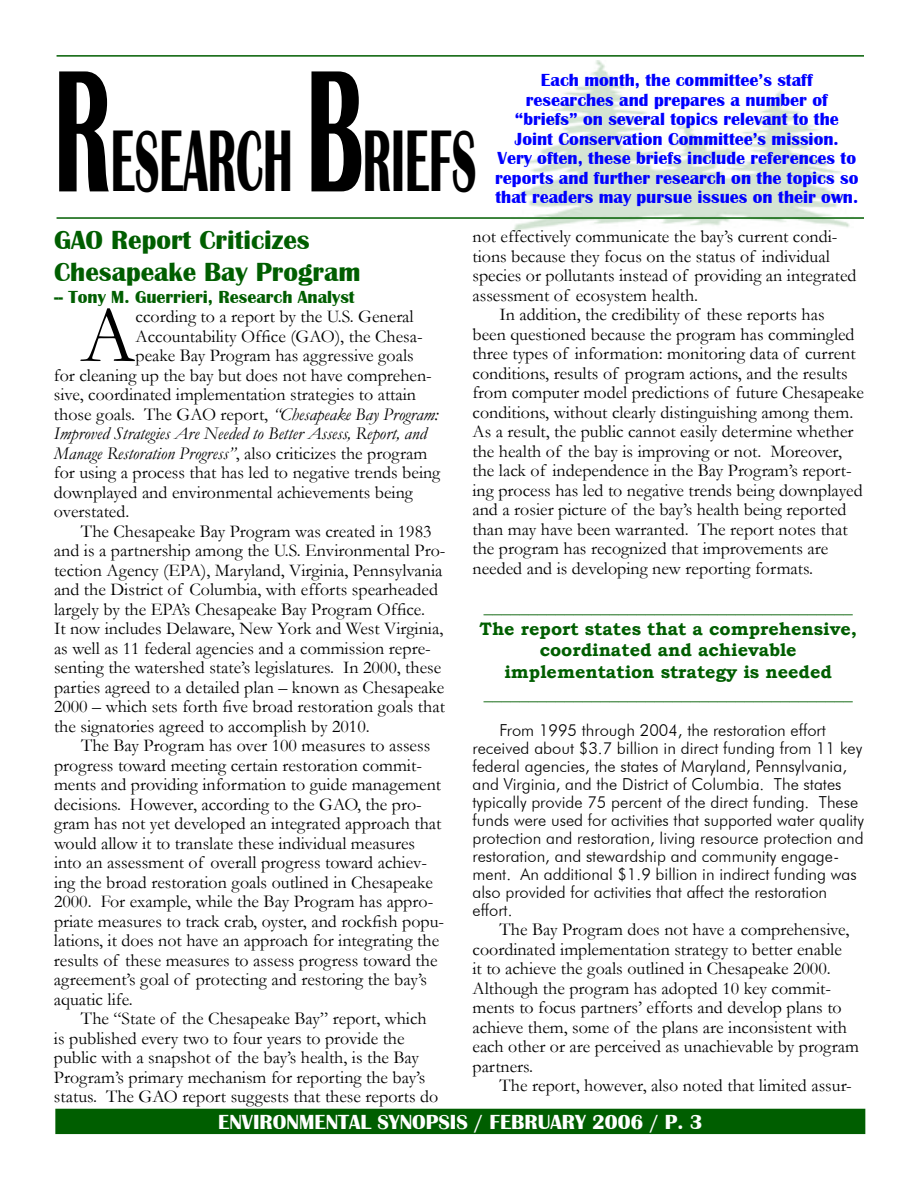
<style>
.page{position:relative;width:918px;height:1188px;background:#fff}
.page>*{position:absolute;margin:0;border:0;box-sizing:border-box;transform-origin:0 0}
.t1{font:700 90px "Britannic";color:#000;scale:.5 1}
.t2{font:80.55px "Garamond";color:#000}
.t3{font:700 27px/32.4px "Britannic";color:#005e00}
.t4{font:700 21px "Britannic";color:#fff}
.t5{font:18px/19.5px "Garamond";color:#000}
.t6{font:700 18px/19.5px "Britannic";color:#00f;text-align:center}
.t7{font:700 18px/21.6px "Bookman Old Style";color:#005e00;text-align:center}
.t8{font:italic 18px "Garamond";color:#000}
.t9{font:700 18px "Britannic";color:#005e00}
.t10{font:300 16.5px/18px "Futura BT";color:#000}
.s1{font-size:180px}
.s2{font-style:italic}
.s3{font-style:normal}
</style>
<div class="page">
<div style="left:56px;top:1109px;width:809px;height:24px;background:#005e00"></div>
<div style="left:55px;top:1109px;width:810px;height:25px;border:2px solid #005e00"></div>
<img style="left:514px;top:61px;width:336px;height:169px">
<hr style="left:57px;top:55px;width:807px;height:2px;background:#005e00">
<hr style="left:57px;top:217px;width:807px;height:2px;background:#005e00">
<h1 class="t1" style="left:54px;top:111px;width:846px"><span class="s1">R</span>ESEARCH <span class="s1">B</span>RIEFS</h1>
<p class="t6" style="left:495px;top:71px;width:365px">Each month, the committee’s staff researches and prepares a number of “briefs” on several topics relevant to the Joint Conservation Committee’s mission.<br>Very often, these briefs include references to reports and further research on the topics so that readers may pursue issues on their own.</p>
<h3 class="t3" style="left:54px;top:224px;width:308px">GAO Report Criticizes<br>Chesapeake Bay Program</h3>
<p class="t9" style="left:54px;top:286px;width:302px">-- Tony M. Guerrieri, Research Analyst</p>
<h2 class="t2" style="left:81px;top:282px;width:56px">A</h2>
<p class="t5" style="left:136px;top:306px;width:280px">ccording to a report by the U.S. General</p>
<p class="t5" style="left:472px;top:226px;width:367px">not effectively communicate the bay’s current condi-</p>
<p class="t5" style="left:473px;top:246px;width:359px">tions because they focus on the status of individual</p>
<p class="t5" style="left:473px;top:265px;width:386px">species or pollutants instead of providing an integrated</p>
<p class="t5" style="left:473px;top:285px;width:227px">assessment of ecosystem health.</p>
<p class="t5" style="left:500px;top:304px;width:327px">In addition, the credibility of these reports has</p>
<p class="t5" style="left:473px;top:324px;width:384px">been questioned because the program has commingled</p>
<p class="t5" style="left:473px;top:343px;width:385px">three types of information: monitoring data of current</p>
<p class="t5" style="left:473px;top:363px;width:377px">conditions, results of program actions, and the results</p>
<p class="t5" style="left:473px;top:382px;width:393px">from computer model predictions of future Chesapeake</p>
<p class="t5" style="left:473px;top:402px;width:382px">conditions, without clearly distinguishing among them.</p>
<p class="t5" style="left:473px;top:421px;width:383px">As a result, the public cannot easily determine whether</p>
<p class="t5" style="left:473px;top:441px;width:371px">the health of the bay is improving or not. Moreover,</p>
<p class="t5" style="left:473px;top:460px;width:381px">the lack of independence in the Bay Program’s report-</p>
<p class="t5" style="left:472px;top:480px;width:392px">ing process has led to negative trends being downplayed</p>
<p class="t5" style="left:472px;top:499px;width:376px">and a rosier picture of the bay’s health being reported</p>
<p class="t5" style="left:472px;top:519px;width:377px">than may have been warranted. The report notes that</p>
<p class="t5" style="left:472px;top:538px;width:357px">the program has recognized that improvements are</p>
<p class="t5" style="left:472px;top:558px;width:342px">needed and is developing new reporting formats.</p>
<p class="t7" style="left:479px;top:596px;width:379px">_________________________________________ The report states that a comprehensive, coordinated and achievable implementation strategy is needed _________________________________________</p>
<p class="t10" style="left:472px;top:721px;width:393px;text-indent:27px">From 1995 through 2004, the restoration effort received about $3.7 billion in direct funding from 11 key federal agencies, the states of Maryland, Pennsylvania, and Virginia, and the District of Columbia. The states typically provide 75 percent of the direct funding. These funds were used for activities that supported water quality protection and restoration, living resource protection and restoration, and stewardship and community engage&shy;ment. An additional $1.9 billion in indirect funding was also provided for activities that affect the restoration effort.</p>
<p class="t5" style="left:472px;top:919px;width:388px;text-indent:27px">The Bay Program does not have a comprehensive, coordinated implementation strategy to better enable<br>it to achieve the goals outlined in Chesapeake 2000.<br>Although the program has adopted 10 key commit&shy;ments to focus partners’ efforts and develop plans to achieve them, some of the plans are inconsistent with each other or are perceived as unachievable by program partners.</p>
<p class="t5" style="left:499px;top:1075px;width:354px">The report, however, also noted that limited assur-</p>
<p class="t5" style="left:136px;top:326px;width:289px">Accountability Office (GAO), the Chesa-</p>
<p class="t5" style="left:136px;top:345px;width:280px">peake Bay Program has aggressive goals</p>
<p class="t5" style="left:54px;top:365px;width:379px">for cleaning up the bay but does not have comprehen-</p>
<p class="t5" style="left:54px;top:384px;width:364px">sive, coordinated implementation strategies to attain</p>
<p class="t5" style="left:54px;top:404px;width:386px">those goals. The GAO report, <span class="s2">“Chesapeake Bay Program:</span></p>
<p class="t8" style="left:54px;top:421px;width:374px">Improved Strategies Are Needed to Better Assess, Report, and</p>
<p class="t8" style="left:54px;top:441px;width:375px">Manage Restoration Progress”<span class="s3">, also criticizes the program</span></p>
<p class="t5" style="left:54px;top:462px;width:388px">for using a process that has led to negative trends being</p>
<p class="t5" style="left:54px;top:482px;width:361px">downplayed and environmental achievements being</p>
<p class="t5" style="left:54px;top:501px;width:77px">overstated.</p>
<p class="t5" style="left:81px;top:521px;width:352px">The Chesapeake Bay Program was created in 1983</p>
<p class="t5" style="left:54px;top:540px;width:393px">and is a partnership among the U.S. Environmental Pro-</p>
<p class="t5" style="left:54px;top:560px;width:390px">tection Agency (EPA), Maryland, Virginia, Pennsylvania</p>
<p class="t5" style="left:54px;top:579px;width:386px">and the District of Columbia, with efforts spearheaded</p>
<p class="t5" style="left:54px;top:599px;width:373px">largely by the EPA’s Chesapeake Bay Program Office.</p>
<p class="t5" style="left:54px;top:618px;width:391px">It now includes Delaware, New York and West Virginia,</p>
<p class="t5" style="left:54px;top:638px;width:378px">as well as 11 federal agencies and a commission repre-</p>
<p class="t5" style="left:54px;top:657px;width:389px">senting the watershed state’s legislatures. In 2000, these</p>
<p class="t5" style="left:54px;top:677px;width:392px">parties agreed to a detailed plan – known as Chesapeake</p>
<p class="t5" style="left:54px;top:696px;width:392px">2000 – which sets forth five broad restoration goals that</p>
<p class="t5" style="left:54px;top:716px;width:317px">the signatories agreed to accomplish by 2010.</p>
<p class="t5" style="left:81px;top:735px;width:351px">The Bay Program has over 100 measures to assess</p>
<p class="t5" style="left:54px;top:755px;width:369px">progress toward meeting certain restoration commit-</p>
<p class="t5" style="left:54px;top:774px;width:389px">ments and providing information to guide management</p>
<p class="t5" style="left:54px;top:794px;width:369px">decisions. However, according to the GAO, the pro-</p>
<p class="t5" style="left:54px;top:813px;width:389px">gram has not yet developed an integrated approach that</p>
<p class="t5" style="left:54px;top:833px;width:363px">would allow it to translate these individual measures</p>
<p class="t5" style="left:54px;top:852px;width:375px">into an assessment of overall progress toward achiev-</p>
<p class="t5" style="left:54px;top:872px;width:380px">ing the broad restoration goals outlined in Chesapeake</p>
<p class="t5" style="left:54px;top:891px;width:381px">2000. For example, while the Bay Program has appro-</p>
<p class="t5" style="left:54px;top:911px;width:392px">priate measures to track crab, oyster, and rockfish popu-</p>
<p class="t5" style="left:54px;top:930px;width:387px">lations, it does not have an approach for integrating the</p>
<p class="t5" style="left:54px;top:950px;width:385px">results of these measures to assess progress toward the</p>
<p class="t5" style="left:54px;top:969px;width:375px">agreement’s goal of protecting and restoring the bay’s</p>
<p class="t5" style="left:54px;top:989px;width:80px">aquatic life.</p>
<p class="t5" style="left:81px;top:1008px;width:347px">The “State of the Chesapeake Bay” report, which</p>
<p class="t5" style="left:54px;top:1028px;width:352px">is published every two to four years to provide the</p>
<p class="t5" style="left:54px;top:1047px;width:367px">public with a snapshot of the bay’s health, is the Bay</p>
<p class="t5" style="left:54px;top:1067px;width:373px">Program’s primary mechanism for reporting the bay’s</p>
<p class="t5" style="left:54px;top:1086px;width:386px">status. The GAO report suggests that these reports do</p>
<p class="t4" style="left:218px;top:1110px;width:486px">ENVIRONMENTAL SYNOPSIS / FEBRUARY 2006 / P. 3</p>
</div>
